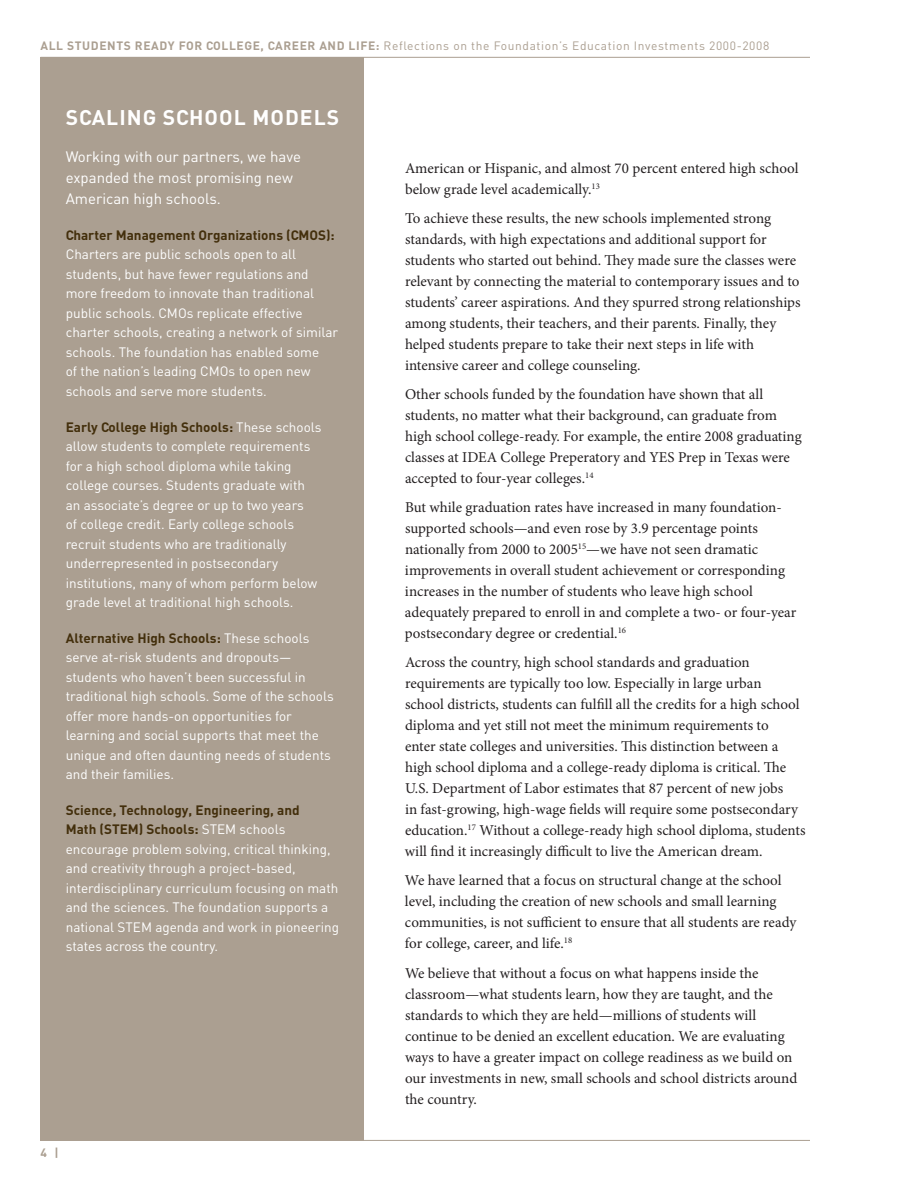
<style>
.page{position:relative;width:918px;height:1188px;background:#fff}
.page>*{position:absolute;margin:0;border:0;box-sizing:border-box;transform-origin:0 0}
.bullets{font:700 21px "DIN";letter-spacing:.05em;color:#fff}
.body_copy{font:15px/21px "Minion Pro";color:#231f20}
.bullets-2{font:15px/21px "DIN";color:#fff}
.bullets-3{font:13.5px/19.5px "DIN";color:#fff}
.t1{font:12px "DIN";letter-spacing:.05em;color:#ab9f91}
.t2{font:700 12px "DIN";color:#ab9f91}
.s1{font-weight:700}
.s2{font-weight:700;color:#432f0c}
</style>
<div class="page">
<hr style="left:40px;top:1140px;width:770px;height:1px;background:#ab9f91">
<div style="left:40px;top:57px;width:324px;height:1083px;background:#ab9f91"></div>
<hr style="left:40px;top:57px;width:770px;height:1px;background:#ab9f91">
<p class="t1" style="left:40px;top:38px;width:730px"><span class="s1">All Students Ready for College, Career and Life:</span> Reflections on the Foundation’s Education Investments 2000-2008</p>
<p class="bullets" style="left:66px;top:104px;width:273px">Scaling School Models</p>
<p class="bullets-2" style="left:66px;top:146px;width:237px">Working with our partners, we have expanded the most promising new<br>American high schools.</p>
<p class="bullets-3" style="left:66px;top:225px;width:274px"><span class="s2">Charter Management Organizations (CMOS):<br></span>Charters are public schools open to all students, but have fewer regulations and more freedom to innovate than traditional public schools. CMOs replicate effective charter schools, creating a network of similar schools. The foundation has enabled some<br>of the nation’s leading CMOs to open new schools and serve more students.</p>
<p class="bullets-3" style="left:66px;top:417px;width:257px"><span class="s2">Early College High Schools:</span> These schools allow students to complete requirements for a high school diploma while taking college courses. Students graduate with an associate’s degree or up to two years<br>of college credit. Early college schools recruit students who are traditionally underrepresented in postsecondary institutions, many of whom perform below grade level at traditional high schools.</p>
<p class="bullets-3" style="left:66px;top:628px;width:269px"><span class="s2">Alternative High Schools:</span> These schools serve at-risk students and dropouts— students who haven’t been successful in traditional high schools. Some of the schools offer more hands-on opportunities for learning and social supports that meet the unique and often daunting needs of students and their families.</p>
<p class="bullets-3" style="left:66px;top:800px;width:275px"><span class="s2">Science, Technology, Engineering, and<br>Math (STEM) Schools:</span> STEM schools encourage problem solving, critical thinking, and creativity through a project-based, interdisciplinary curriculum focusing on math and the sciences. The foundation supports a national STEM agenda and work in pioneering states across the country.</p>
<p class="t2" style="left:40px;top:1145px;width:20px">4 |</p>
<p class="body_copy" style="left:405px;top:158px;width:395px">American or Hispanic, and almost 70 percent entered high school below grade level academically.<sup>13</sup></p>
<p class="body_copy" style="left:405px;top:208px;width:397px">To achieve these results, the new schools implemented strong standards, with high expectations and additional support for students who started out behind. They made sure the classes were relevant by connecting the material to contemporary issues and to students’ career aspirations. And they spurred strong relationships among students, their teachers, and their parents. Finally, they helped students prepare to take their next steps in life with intensive career and college counseling.</p>
<p class="body_copy" style="left:405px;top:384px;width:398px">Other schools funded by the foundation have shown that all students, no matter what their background, can graduate from high school college-ready. For example, the entire 2008 graduating classes at IDEA College Preperatory and YES Prep in Texas were accepted to four-year colleges.<sup>14</sup></p>
<p class="body_copy" style="left:405px;top:497px;width:393px">But while graduation rates have increased in many foundation&shy;supported schools—and even rose by 3.9 percentage points nationally from 2000 to 2005<sup>15</sup>—we have not seen dramatic improvements in overall student achievement or corresponding increases in the number of students who leave high school adequately prepared to enroll in and complete a two- or four-year postsecondary degree or credential.<sup>16</sup></p>
<p class="body_copy" style="left:405px;top:652px;width:402px">Across the country, high school standards and graduation requirements are typically too low. Especially in large urban<br>school districts, students can fulfill all the credits for a high school diploma and yet still not meet the minimum requirements to<br>enter state colleges and universities. This distinction between a high school diploma and a college-ready diploma is critical. The U.S. Department of Labor estimates that 87 percent of new jobs<br>in fast-growing, high-wage fields will require some postsecondary education.<sup>17</sup> Without a college-ready high school diploma, students will find it increasingly difficult to live the American dream.</p>
<p class="body_copy" style="left:405px;top:870px;width:393px">We have learned that a focus on structural change at the school level, including the creation of new schools and small learning communities, is not sufficient to ensure that all students are ready for college, career, and life.<sup>18</sup></p>
<p class="body_copy" style="left:405px;top:962px;width:394px">We believe that without a focus on what happens inside the classroom—what students learn, how they are taught, and the standards to which they are held—millions of students will continue to be denied an excellent education. We are evaluating ways to have a greater impact on college readiness as we build on our investments in new, small schools and school districts around the country.</p>
</div>
